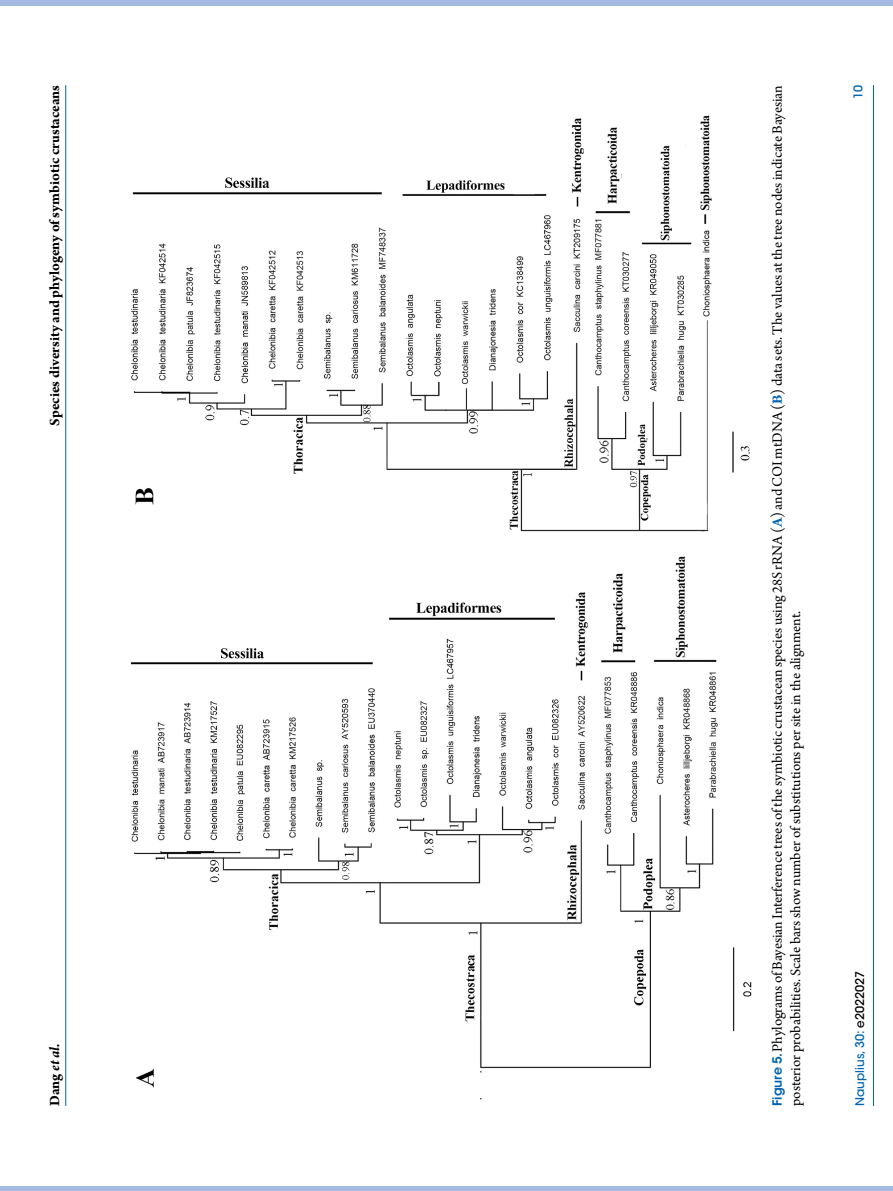
<style>
.page{position:relative;width:893px;height:1191px;background:#fff}
.page>*{position:absolute;margin:0;border:0;box-sizing:border-box;transform-origin:0 0}
.t1{font:15px/18px "Arno Pro";color:#000}
.t2{font:700 15px "Arno Pro";color:#000}
.t3{font:italic 700 15px "Arno Pro";color:#000}
.t4{font:500 12px "ITC Avant Garde Std";color:#0064b0}
.s1{font-style:normal}
.s2{font-family:"ITC Avant Garde Std";font-weight:600;font-size:12.75px;color:#0064b0}
.s3{font-weight:700;color:#0064b0}
.s4{color:#000}
</style>
<div class="page">
<div style="left:0;top:0;width:893px;height:5px;background:#a4bae2"></div>
<hr style="left:873px;top:85px;width:1px;height:1021px;background:#0064b0">
<hr style="left:65px;top:85px;width:1px;height:1021px;background:#0064b0">
<div style="left:0;top:1185px;width:893px;height:6px;background:#a4bae2"></div>
<img style="left:131px;top:115px;width:621px;height:985px">
<p class="t2" style="left:46px;top:426px;width:342px;rotate:-90deg">Species diversity and phylogeny of symbiotic crustaceans</p>
<p class="t3" style="left:46px;top:1106px;width:64px;rotate:-90deg"><span class="s1">Dang</span> et al.</p>
<p class="t1" style="left:769px;top:1106px;width:1022px;rotate:-90deg"><span class="s2">Figure 5.</span> Phylograms of Bayesian Interference trees of the symbiotic crustacean species using 28S rRNA (<span class="s3">A</span>) and COI mtDNA (<span class="s3">B</span>) data sets. The values at the tree nodes indicate Bayesian posterior probabilities. Scale bars show number of substitutions per site in the alignment.</p>
<p class="t4" style="left:851px;top:99px;width:15px;rotate:-90deg">10</p>
<p class="t4" style="left:852px;top:1106px;width:137px;rotate:-90deg">Nauplius, 30: <span class="s4">e2022027</span></p>
</div>
